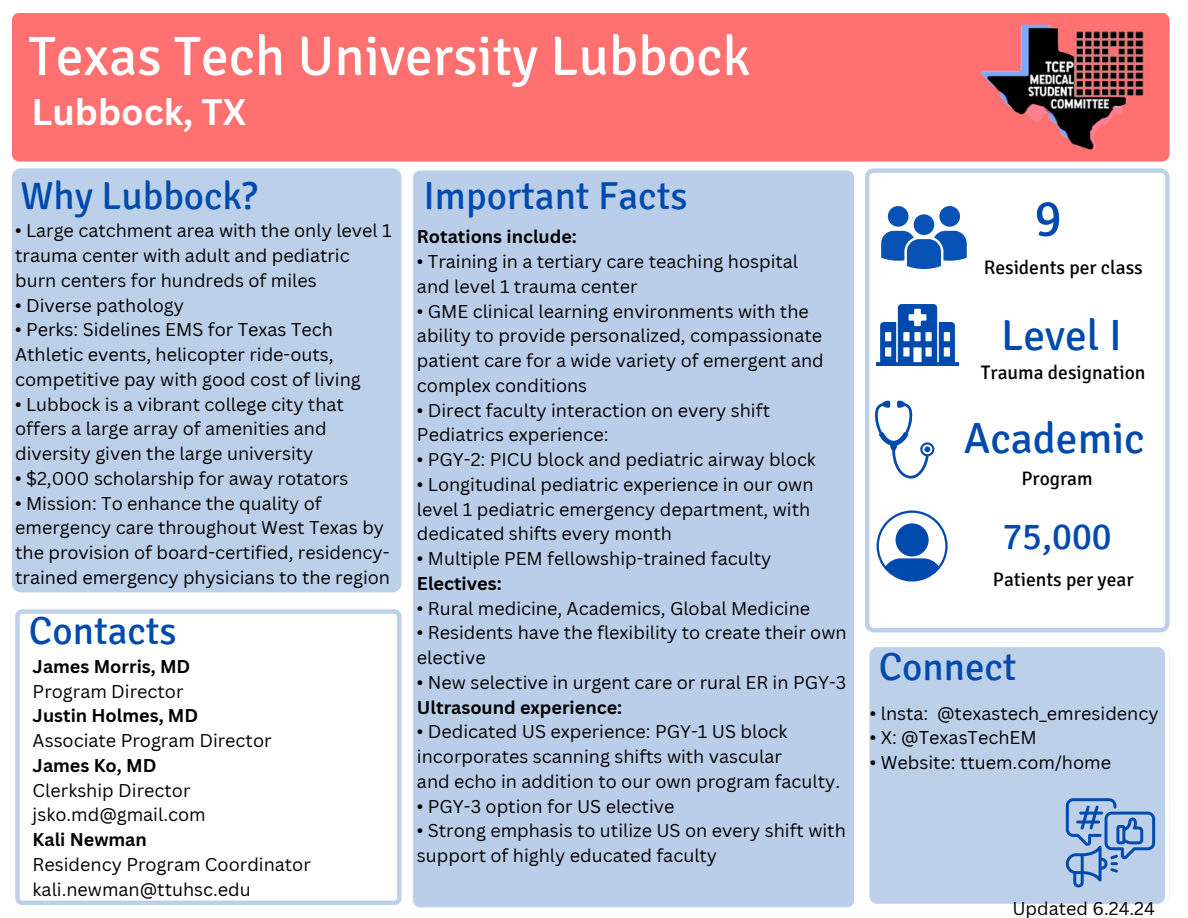
<style>
.page{position:relative;width:1188px;height:918px;background:#fff}
.page>*{position:absolute;margin:0;border:0;box-sizing:border-box;transform-origin:0 0}
.t1{font:55.5px "Signika";color:#fff}
.t2{font:51px "Signika";color:#004aad}
.t3{font:43.5px "Signika";color:#004aad}
.t4{font:39px "Signika";color:#004aad}
.t5{font:37.5px "Signika";color:#004aad}
.t6{font:700 36px "Canva Sans";color:#fff}
.t7{font:19.5px "Signika";color:#000}
.t8{font:18px/24.8px "Canva Sans";color:#000}
.t9{font:700 18px "Canva Sans";color:#000}
</style>
<div class="page">
<div style="left:12px;top:13px;width:1158px;height:149px;background:#ff7171;border-radius:8px"></div>
<svg style="left:15px;top:609px;width:386px;height:296px"></svg>
<div style="left:413px;top:171px;width:441px;height:736px;background:#bbcee9;border-radius:7px"></div>
<img style="left:956px;top:13px;width:214px;height:149px">
<svg style="left:865px;top:168px;width:305px;height:464px"></svg>
<svg style="left:876px;top:304px;width:83px;height:62px"></svg>
<svg style="left:875px;top:400px;width:59px;height:80px"></svg>
<svg style="left:877px;top:510px;width:70px;height:71px"></svg>
<div style="left:865px;top:643px;width:305px;height:265px;background:#bdd0e9"></div>
<div style="left:12px;top:168px;width:390px;height:424px;background:#bdd0e9"></div>
<svg style="left:881px;top:206px;width:86px;height:64px"></svg>
<svg style="left:1066px;top:798px;width:89px;height:89px;background:#8daed9"></svg>
<h1 class="t1" style="left:28px;top:23px;width:723px">Texas Tech University Lubbock</h1>
<h3 class="t6" style="left:32px;top:87px;width:216px">Lubbock, TX</h3>
<h4 class="t4" style="left:20px;top:173px;width:239px">Why Lubbock?</h4>
<p class="t8" style="left:15px;top:218px;width:378px">• Large catchment area with the only level 1 trauma center with adult and pediatric burn centers for hundreds of miles</p>
<p class="t8" style="left:15px;top:292px;width:170px">• Diverse pathology</p>
<p class="t8" style="left:15px;top:317px;width:347px">• Perks: Sidelines EMS for Texas Tech<br>Athletic events, helicopter ride-outs, competitive pay with good cost of living</p>
<h4 class="t8" style="left:15px;top:391px;width:330px">• Lubbock is a vibrant college city that offers a large array of amenities and diversity given the large university</h4>
<h4 class="t8" style="left:15px;top:465px;width:335px">• $2,000 scholarship for away rotators</h4>
<p class="t8" style="left:15px;top:490px;width:376px">• Mission: To enhance the quality of emergency care throughout West Texas by the provision of board-certified, residency&shy;trained emergency physicians to the region</p>
<p class="t4" style="left:29px;top:607px;width:149px">Contacts</p>
<p class="t9" style="left:33px;top:654px;width:159px">James Morris, MD</p>
<p class="t8" style="left:33px;top:678px;width:152px">Program Director</p>
<p class="t9" style="left:33px;top:703px;width:167px">Justin Holmes, MD</p>
<p class="t8" style="left:33px;top:728px;width:240px">Associate Program Director</p>
<p class="t9" style="left:33px;top:753px;width:125px">James Ko, MD</p>
<p class="t8" style="left:33px;top:777px;width:159px">Clerkship Director</p>
<p class="t8" style="left:33px;top:802px;width:175px">jsko.md@gmail.com</p>
<p class="t9" style="left:33px;top:827px;width:116px">Kali Newman</p>
<p class="t8" style="left:33px;top:852px;width:280px">Residency Program Coordinator</p>
<p class="t8" style="left:33px;top:876px;width:220px">kali.newman@ttuhsc.edu</p>
<h2 class="t4" style="left:423px;top:173px;width:265px">Important Facts</h2>
<p class="t9" style="left:417px;top:224px;width:161px">Rotations include:</p>
<p class="t8" style="left:417px;top:249px;width:383px">• Training in a tertiary care teaching hospital</p>
<p class="t8" style="left:417px;top:274px;width:222px">and level 1 trauma center</p>
<p class="t8" style="left:417px;top:298px;width:408px">• GME clinical learning environments with the ability to provide personalized, compassionate patient care for a wide variety of emergent and complex conditions</p>
<p class="t8" style="left:417px;top:397px;width:355px">• Direct faculty interaction on every shift<br>Pediatrics experience:</p>
<h4 class="t8" style="left:417px;top:447px;width:401px">• PGY-2: PICU block and pediatric airway block</h4>
<p class="t8" style="left:417px;top:472px;width:398px">• Longitudinal pediatric experience in our own level 1 pediatric emergency department, with dedicated shifts every month</p>
<p class="t8" style="left:417px;top:546px;width:356px">• Multiple PEM fellowship-trained faculty</p>
<p class="t9" style="left:417px;top:571px;width:86px">Electives:</p>
<p class="t8" style="left:417px;top:595px;width:395px">• Rural medicine, Academics, Global Medicine</p>
<p class="t8" style="left:417px;top:620px;width:431px">• Residents have the flexibility to create their own elective</p>
<p class="t8" style="left:417px;top:670px;width:431px">• New selective in urgent care or rural ER in PGY-3</p>
<p class="t9" style="left:417px;top:694px;width:207px">Ultrasound experience:</p>
<p class="t8" style="left:417px;top:719px;width:372px">• Dedicated US experience: PGY-1 US block incorporates scanning shifts with vascular</p>
<p class="t8" style="left:417px;top:769px;width:425px">and echo in addition to our own program faculty.</p>
<p class="t8" style="left:417px;top:793px;width:259px">• PGY-3 option for US elective</p>
<p class="t8" style="left:417px;top:818px;width:430px">• Strong emphasis to utilize US on every shift with support of highly educated faculty</p>
<p class="t2" style="left:1035px;top:188px;width:29px">9</p>
<p class="t7" style="left:984px;top:255px;width:161px">Residents per class</p>
<p class="t3" style="left:1001px;top:309px;width:122px">Level I</p>
<p class="t7" style="left:981px;top:361px;width:166px">Trauma designation</p>
<h2 class="t3" style="left:964px;top:412px;width:182px">Academic</h2>
<p class="t7" style="left:1021px;top:467px;width:73px">Program</p>
<p class="t5" style="left:1002px;top:513px;width:111px">75,000</p>
<p class="t7" style="left:993px;top:568px;width:142px">Patients per year</p>
<p class="t4" style="left:879px;top:644px;width:139px">Connect</p>
<p class="t8" style="left:870px;top:700px;width:290px">• lnsta: @texastech_emresidency</p>
<p class="t8" style="left:870px;top:725px;width:168px">• X: @TexasTechEM</p>
<p class="t8" style="left:870px;top:750px;width:243px">• Website: ttuem.com/home</p>
<p class="t8" style="left:1012px;top:896px;width:144px">Updated 6.24.24</p>
</div>
